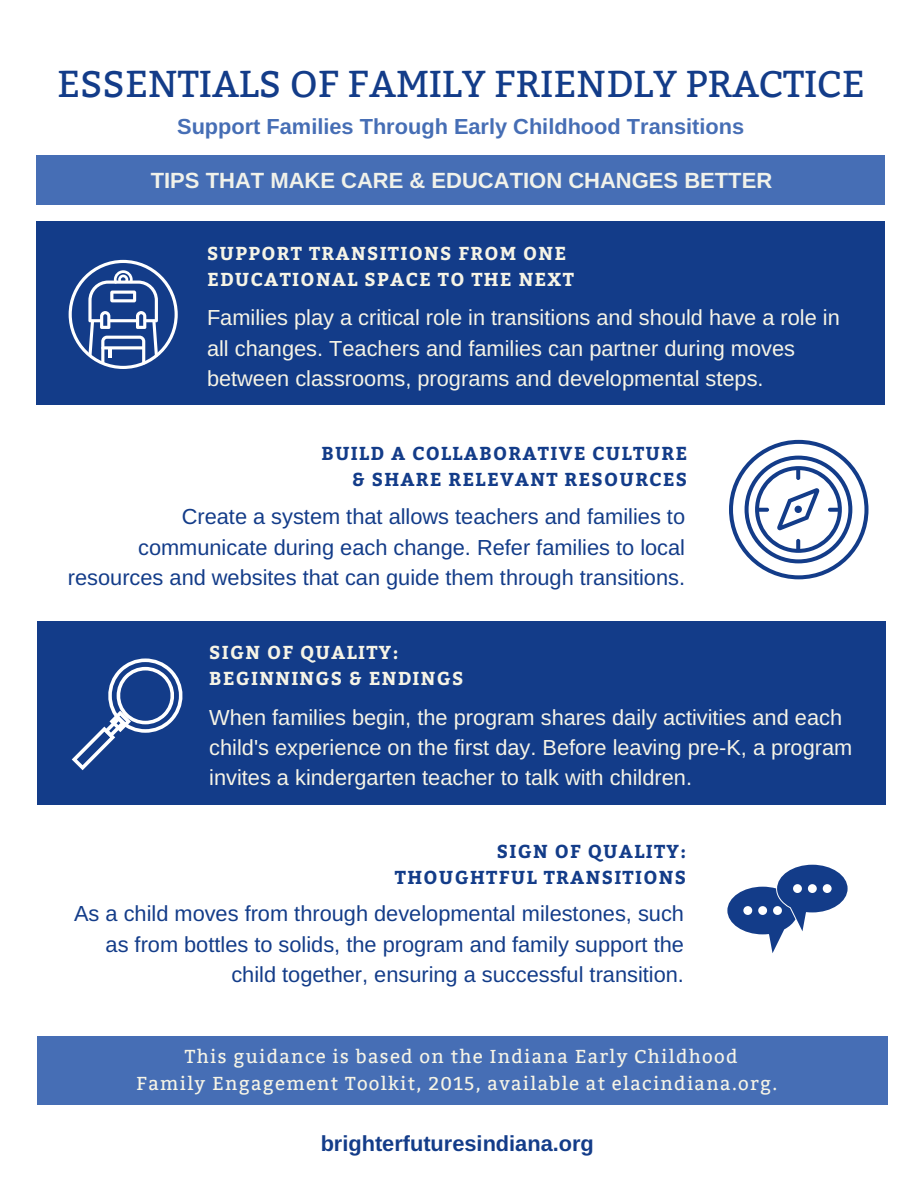
<style>
.page{position:relative;width:918px;height:1188px;background:#fff}
.page>*{position:absolute;margin:0;border:0;box-sizing:border-box;transform-origin:0 0}
.t1{font:37.35px "Bitter";color:#133c89}
.t2{font:700 22.05px "Arimo";color:#f1f2ea}
.t3{font:21.75px/30.3px "Arimo";color:#f6f4e6}
.t4{font:21.75px/30.3px "Arimo";color:#133c89;text-align:right}
.t5{font:700 21.75px "Arimo";color:#466eb5}
.t6{font:700 21.75px "Arimo";color:#133c89}
.t7{font:18.75px/27px "Bitter";letter-spacing:.07em;color:#f6f4e6;text-align:center}
.t8{font:700 18.75px/25.8px "Bitter";letter-spacing:.07em;color:#133c89;text-align:right}
.t9{font:700 18.75px/25.8px "Bitter";letter-spacing:.07em;color:#f6f4e6}
</style>
<div class="page">
<div style="left:36px;top:222px;width:848px;height:183px;background:#133c89"></div>
<div style="left:36px;top:155px;width:848px;height:50px;background:#466eb5"></div>
<div style="left:37px;top:1036px;width:851px;height:69px;background:#466eb5"></div>
<div style="left:37px;top:621px;width:848px;height:183px;background:#133c89"></div>
<svg style="left:69px;top:260px;width:109px;height:109px"></svg>
<svg style="left:729px;top:440px;width:139px;height:139px"></svg>
<svg style="left:72px;top:658px;width:111px;height:112px"></svg>
<svg style="left:727px;top:865px;width:121px;height:88px"></svg>
<h1 class="t1" style="left:57px;top:62px;width:809px">ESSENTIALS OF FAMILY FRIENDLY PRACTICE</h1>
<p class="t5" style="left:177px;top:114px;width:569px">Support Families Through Early Childhood Transitions</p>
<p class="t2" style="left:151px;top:168px;width:623px">TIPS THAT MAKE CARE &amp; EDUCATION CHANGES BETTER</p>
<p class="t9" style="left:207px;top:239px;width:368px">SUPPORT TRANSITIONS FROM ONE<br>EDUCATIONAL SPACE TO THE NEXT</p>
<p class="t3" style="left:207px;top:302px;width:634px">Families play a critical role in transitions and should have a role in all changes. Teachers and families can partner during moves between classrooms, programs and developmental steps.</p>
<p class="t8" style="left:321px;top:440px;width:367px">BUILD A COLLABORATIVE CULTURE &amp; SHARE RELEVANT RESOURCES</p>
<p class="t4" style="left:68px;top:502px;width:619px">Create a system that allows teachers and families to communicate during each change. Refer families to local resources and websites that can guide them through transitions.</p>
<p class="t9" style="left:209px;top:639px;width:256px">SIGN OF QUALITY:<br>BEGINNINGS &amp; ENDINGS</p>
<p class="t3" style="left:209px;top:702px;width:645px">When families begin, the program shares daily activities and each child's experience on the first day. Before leaving pre-K, a program invites a kindergarten teacher to talk with children.</p>
<p class="t8" style="left:395px;top:838px;width:293px">SIGN OF QUALITY:<br>THOUGHTFUL TRANSITIONS</p>
<p class="t4" style="left:74px;top:899px;width:611px">As a child moves from through developmental milestones, such as from bottles to solids, the program and family support the child together, ensuring a successful transition.</p>
<p class="t7" style="left:136px;top:1043px;width:642px">This guidance is based on the Indiana Early Childhood<br>Family Engagement Toolkit, 2015, available at elacindiana.org.</p>
<p class="t6" style="left:321px;top:1131px;width:275px">brighterfuturesindiana.org</p>
</div>
